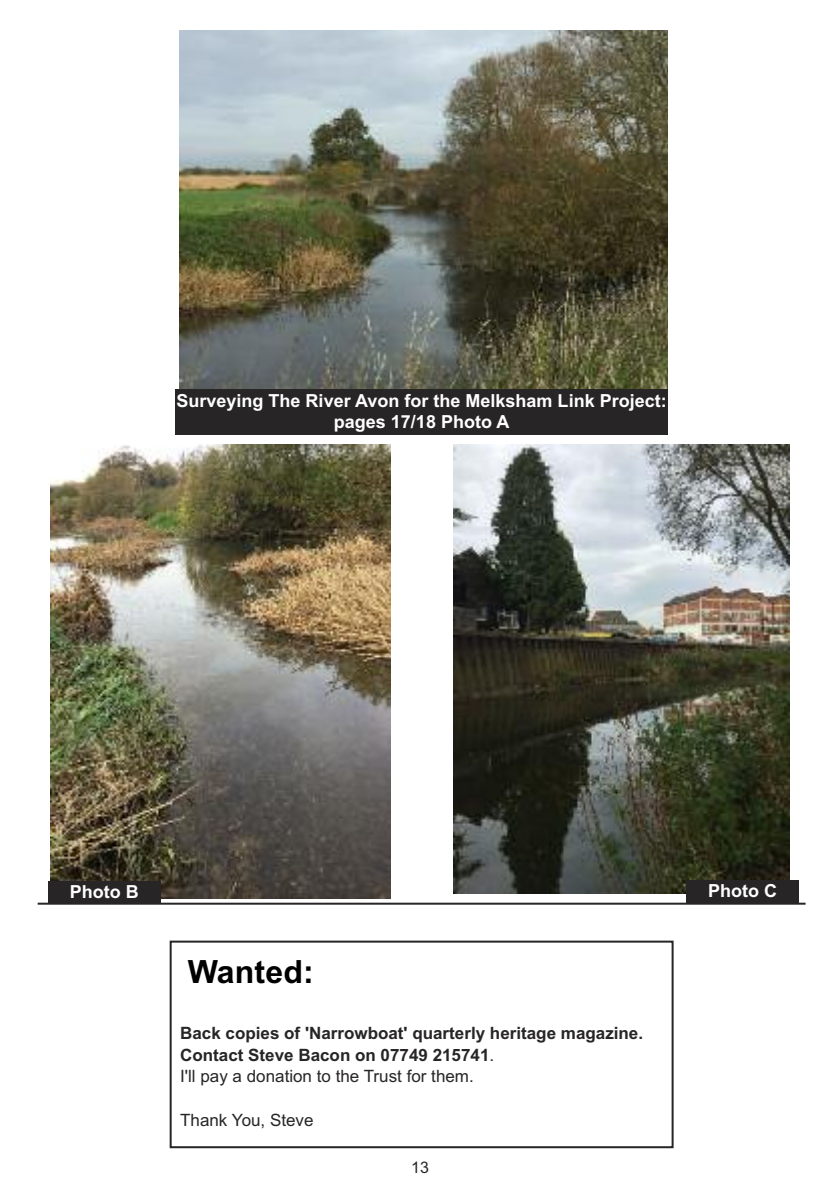
<style>
.page{position:relative;width:840px;height:1191px;background:#fff}
.page>*{position:absolute;margin:0;border:0;box-sizing:border-box;transform-origin:0 0}
.t1{font:700 32px "Arial";letter-spacing:.005em;color:#000}
.t2{font:700 18px/21.6px "Arial";color:#fff;text-align:center}
.t3{font:700 17px/21.8px "Arial";color:#272526}
.t4{font:17px "Arial";color:#272526}
.t5{font:16px "Arial";color:#272526}
.s1{font-weight:400}
</style>
<div class="page">
<div style="left:169px;top:940px;width:504px;height:208px;border:2px solid #272526"></div>
<hr style="left:38px;top:902px;width:767px;height:2px;background:#272526">
<img style="left:453px;top:445px;width:336px;height:449px">
<img style="left:51px;top:445px;width:339px;height:453px">
<img style="left:179px;top:31px;width:488px;height:358px">
<div style="left:175px;top:389px;width:492px;height:46px;background:#272526"></div>
<div style="left:48px;top:881px;width:112px;height:22px;background:#272526"></div>
<div style="left:686px;top:880px;width:112px;height:23px;background:#272526"></div>
<p class="t2" style="left:176px;top:390px;width:491px">Surveying The River Avon for the Melksham Link Project: pages 17/18 Photo A</p>
<p class="t2" style="left:70px;top:881px;width:70px">Photo B</p>
<p class="t2" style="left:707px;top:880px;width:70px">Photo C</p>
<h1 class="t1" style="left:187px;top:953px;width:127px">Wanted:</h1>
<p class="t3" style="left:180px;top:1022px;width:464px">Back copies of 'Narrowboat' quarterly heritage magazine.<br>Contact Steve Bacon on 07749 215741<span class="s1">.<br>I'll pay a donation to the Trust for them.</span></p>
<p class="t4" style="left:180px;top:1110px;width:135px">Thank You, Steve</p>
<p class="t5" style="left:411px;top:1157px;width:19px">13</p>
</div>
